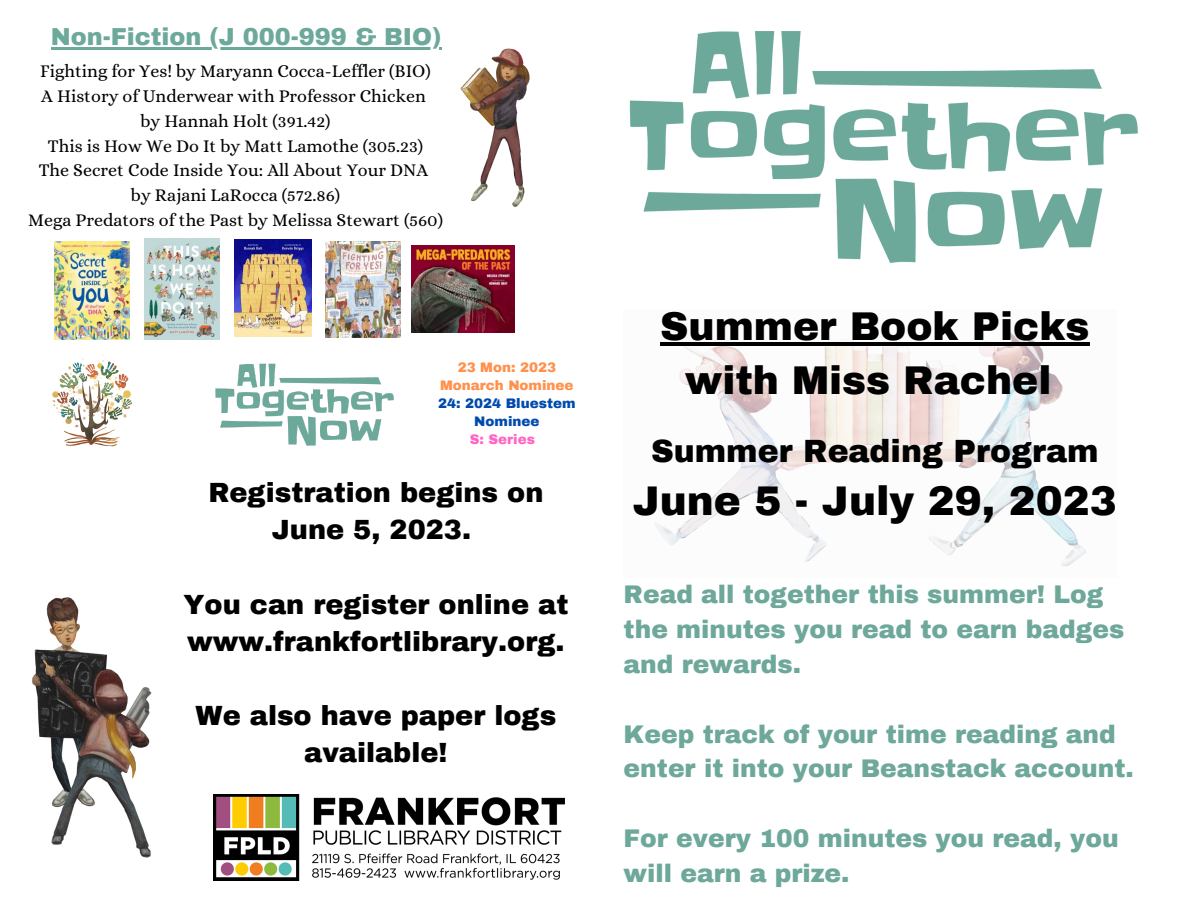
<style>
.page{position:relative;width:1188px;height:918px;background:#fff}
.page>*{position:absolute;margin:0;border:0;box-sizing:border-box;transform-origin:0 0}
.t1{font:900 40.5px "Archivo";color:#000}
.t2{font:900 39.3px/54px "Archivo";color:#000;text-align:center}
.t3{font:900 31.5px "Archivo";color:#000}
.t4{font:900 27.15px/37.2px "Archivo";color:#000;text-align:center}
.t5{font:900 24.9px/34.8px "Archivo";color:#6da89b}
.t6{font:900 24px "Archivo";color:#6da99b}
.t7{font:18px/24.8px "Alice";color:#000;text-align:center}
.t8{font:900 13.5px/18px "Archivo";color:#ff914d;text-align:center}
.t9{font:900 13.5px/18px "Archivo";color:#004aad;text-align:center}
.t10{font:900 13.5px "Archivo";color:#ff66c4}
</style>
<div class="page">
<img style="left:629px;top:31px;width:509px;height:232px">
<img style="left:32px;top:597px;width:120px;height:261px">
<img style="left:460px;top:48px;width:70px;height:159px">
<img style="left:214px;top:795px;width:351px;height:85px">
<img style="left:215px;top:363px;width:179px;height:83px">
<img style="left:52px;top:355px;width:81px;height:92px">
<img style="left:655px;top:326px;width:431px;height:240px">
<img style="left:412px;top:245px;width:102px;height:88px">
<img style="left:235px;top:239px;width:76px;height:98px">
<img style="left:325px;top:242px;width:76px;height:96px">
<img style="left:144px;top:239px;width:76px;height:101px">
<img style="left:54px;top:242px;width:75px;height:98px">
<hr style="left:660px;top:342px;width:430px;height:4px;background:#000">
<hr style="left:51px;top:47px;width:390px;height:3px;background:#6da99b">
<h3 class="t6" style="left:51px;top:24px;width:392px">Non-Fiction (J 000-999 &amp; BIO)</h3>
<p class="t7" style="left:28px;top:59px;width:417px">Fighting for Yes! by Maryann Cocca-Leffler (BIO)<br>A History of Underwear with Professor Chicken<br>by Hannah Holt (391.42)<br>This is How We Do It by Matt Lamothe (305.23)<br>The Secret Code Inside You: All About Your DNA<br>by Rajani LaRocca (572.86)<br>Mega Predators of the Past by Melissa Stewart (560)</p>
<p class="t8" style="left:440px;top:358px;width:135px">23 Mon: 2023<br>Monarch Nominee</p>
<p class="t9" style="left:438px;top:394px;width:139px">24: 2024 Bluestem<br>Nominee</p>
<p class="t10" style="left:470px;top:432px;width:67px">S: Series</p>
<h3 class="t4" style="left:208px;top:475px;width:337px">Registration begins on<br>June 5, 2023.</h3>
<h3 class="t4" style="left:183px;top:586px;width:387px;text-align:left">You can register online at www.frankfortlibrary.org.</h3>
<h3 class="t4" style="left:196px;top:697px;width:362px">We also have paper logs available!</h3>
<h2 class="t2" style="left:660px;top:300px;width:431px">Summer Book Picks with Miss Rachel</h2>
<h3 class="t3" style="left:651px;top:434px;width:449px">Summer Reading Program</h3>
<h1 class="t1" style="left:633px;top:479px;width:486px">June 5 - July 29, 2023</h1>
<h3 class="t5" style="left:624px;top:577px;width:502px">Read all together this summer! Log the minutes you read to earn badges and rewards.</h3>
<h3 class="t5" style="left:624px;top:717px;width:512px">Keep track of your time reading and enter it into your Beanstack account.</h3>
<h3 class="t5" style="left:624px;top:821px;width:497px">For every 100 minutes you read, you will earn a prize.</h3>
</div>
